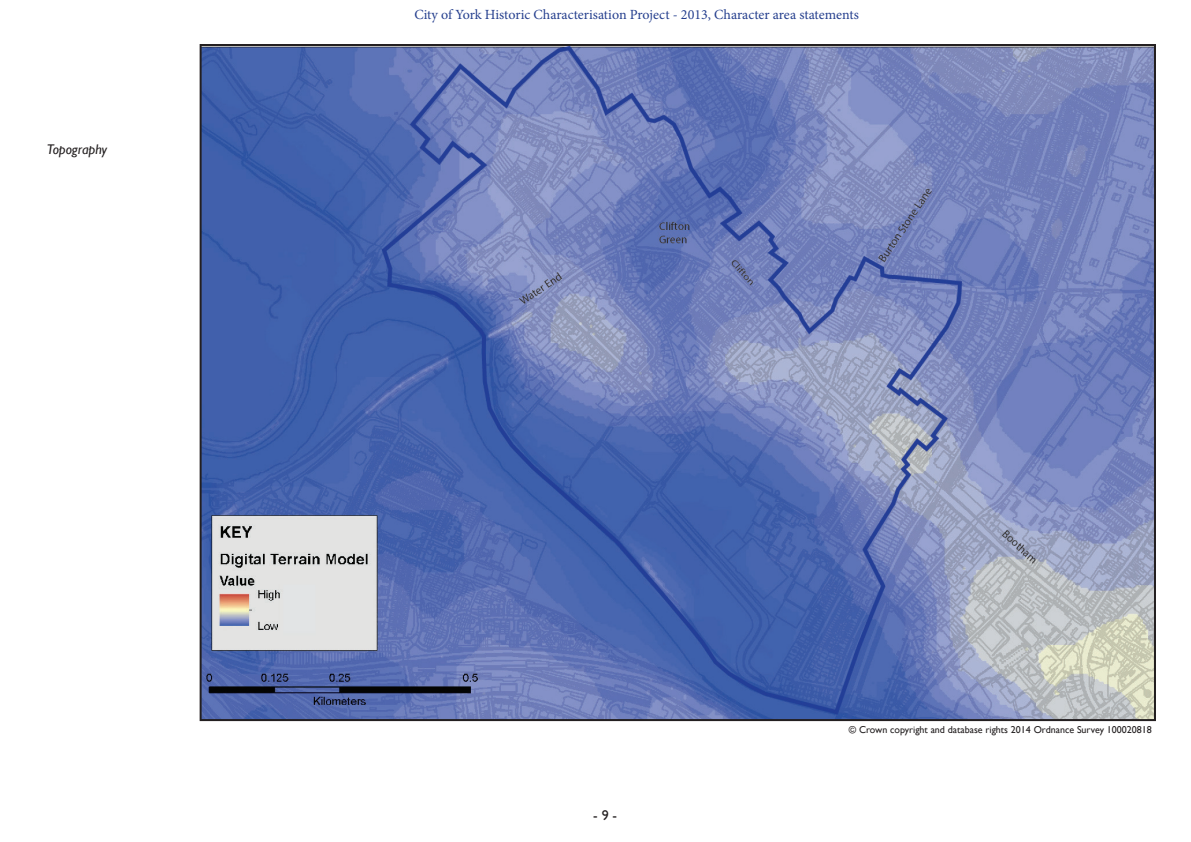
<style>
.page{position:relative;width:1191px;height:842px;background:#fff}
.page>*{position:absolute;margin:0;border:0;box-sizing:border-box;transform-origin:0 0}
.t1{font:14px "Minion Pro";color:#253f8e}
.captions{font:italic 14px "Gill Sans";color:#231f20}
.t2{font:14px "Gill Sans";color:#231f20}
.Crown_copyright{font:10px "Gill Sans";color:#231f20}
</style>
<div class="page">
<img style="left:203px;top:47px;width:950px;height:671px">
<p class="captions" style="left:47px;top:141px;width:62px">Topography</p>
<p class="t1" style="left:414px;top:5px;width:446px">City of York Historic Characterisation Project - 2013, Character area statements</p>
<p class="t2" style="left:593px;top:807px;width:25px">- 9 -</p>
<p class="Crown_copyright" style="left:849px;top:724px;width:304px">© Crown copyright and database rights 2014 Ordnance Survey 100020818</p>
</div>
